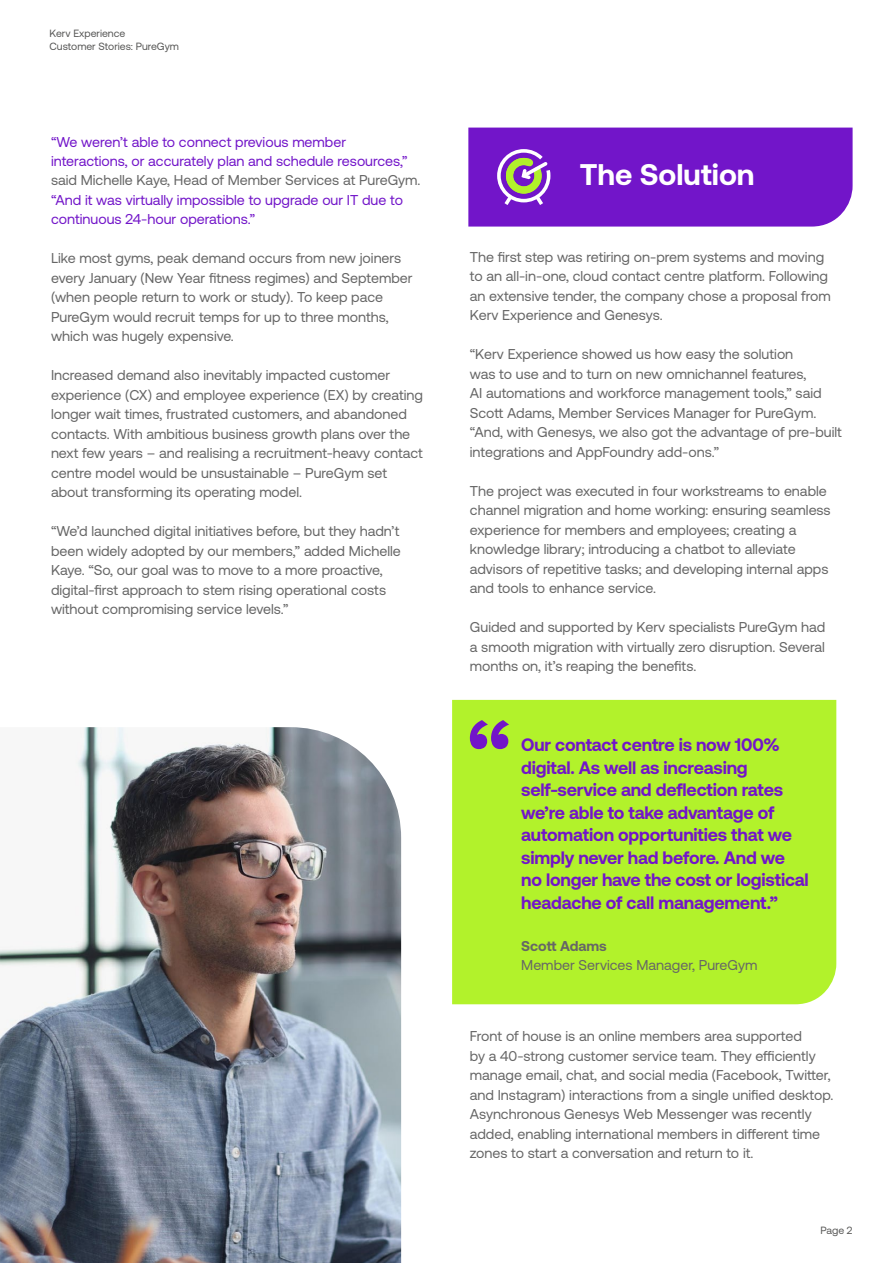
<style>
.page{position:relative;width:893px;height:1263px;background:#fff}
.page>*{position:absolute;margin:0;border:0;box-sizing:border-box;transform-origin:0 0}
.t1{font:700 29.85px "Aeonik Pro";color:#fff}
.t2{font:700 18px/22.5px "Aeonik Pro";letter-spacing:-.01em;color:#7215c9}
.t3{font:14.25px/19.5px "Aeonik Pro";color:#666}
.t4{font:14.25px/19.5px "Aeonik Pro";color:#7215c9}
.t5{font:700 14.25px "Aeonik Pro";color:#666}
.t6{font:10.5px/13.5px "Aeonik Pro";color:#575756}
</style>
<div class="page">
<img style="left:0;top:727px;width:401px;height:536px">
<div style="left:452px;top:700px;width:384px;height:304px;background:#b2f22b"></div>
<svg style="left:470px;top:720px;width:39px;height:29px"></svg>
<div style="left:468px;top:128px;width:385px;height:99px;background:#7215c9"></div>
<p class="t6" style="left:50px;top:26px;width:131px">Kerv Experience<br>Customer Stories: PureGym</p>
<p class="t4" style="left:51px;top:132px;width:358px">“We weren’t able to connect previous member interactions, or accurately plan and schedule resources,”</p>
<p class="t3" style="left:51px;top:171px;width:371px">said Michelle Kaye, Head of Member Services at PureGym.</p>
<p class="t4" style="left:51px;top:190px;width:353px">“And it was virtually impossible to upgrade our IT due to continuous 24-hour operations.”</p>
<p class="t3" style="left:51px;top:249px;width:363px">Like most gyms, peak demand occurs from new joiners every January (New Year fitness regimes) and September (when people return to work or study). To keep pace PureGym would recruit temps for up to three months, which was hugely expensive.</p>
<p class="t3" style="left:51px;top:366px;width:374px">Increased demand also inevitably impacted customer experience (CX) and employee experience (EX) by creating longer wait times, frustrated customers, and abandoned contacts. With ambitious business growth plans over the next few years – and realising a recruitment-heavy contact centre model would be unsustainable – PureGym set about transforming its operating model.</p>
<p class="t3" style="left:51px;top:522px;width:351px">“We’d launched digital initiatives before, but they hadn’t been widely adopted by our members,” added Michelle Kaye. “So, our goal was to move to a more proactive, digital-first approach to stem rising operational costs without compromising service levels.”</p>
<h1 class="t1" style="left:580px;top:158px;width:176px">The Solution</h1>
<p class="t3" style="left:470px;top:247px;width:362px">The first step was retiring on-prem systems and moving to an all-in-one, cloud contact centre platform. Following an extensive tender, the company chose a proposal from Kerv Experience and Genesys.</p>
<p class="t3" style="left:470px;top:345px;width:374px">“Kerv Experience showed us how easy the solution<br>was to use and to turn on new omnichannel features,<br>AI automations and workforce management tools,” said Scott Adams, Member Services Manager for PureGym. “And, with Genesys, we also got the advantage of pre-built integrations and AppFoundry add-ons.”</p>
<p class="t3" style="left:470px;top:481px;width:362px">The project was executed in four workstreams to enable channel migration and home working: ensuring seamless experience for members and employees; creating a knowledge library; introducing a chatbot to alleviate advisors of repetitive tasks; and developing internal apps and tools to enhance service.</p>
<p class="t3" style="left:470px;top:618px;width:357px;text-align:justify">Guided and supported by Kerv specialists PureGym had a smooth migration with virtually zero disruption. Several months on, it’s reaping the benefits.</p>
<p class="t2" style="left:521px;top:734px;width:289px">Our contact centre is now 100% digital. As well as increasing self-service and deflection rates we’re able to take advantage of automation opportunities that we simply never had before. And we no longer have the cost or logistical headache of call management.”</p>
<p class="t5" style="left:521px;top:938px;width:87px">Scott Adams</p>
<p class="t3" style="left:521px;top:956px;width:238px">Member Services Manager, PureGym</p>
<p class="t3" style="left:470px;top:1026px;width:365px">Front of house is an online members area supported<br>by a 40-strong customer service team. They efficiently manage email, chat, and social media (Facebook, Twitter, and Instagram) interactions from a single unified desktop.<br>Asynchronous Genesys Web Messenger was recently added, enabling international members in different time zones to start a conversation and return to it.</p>
<p class="t6" style="left:820px;top:1224px;width:34px">Page 2</p>
</div>
